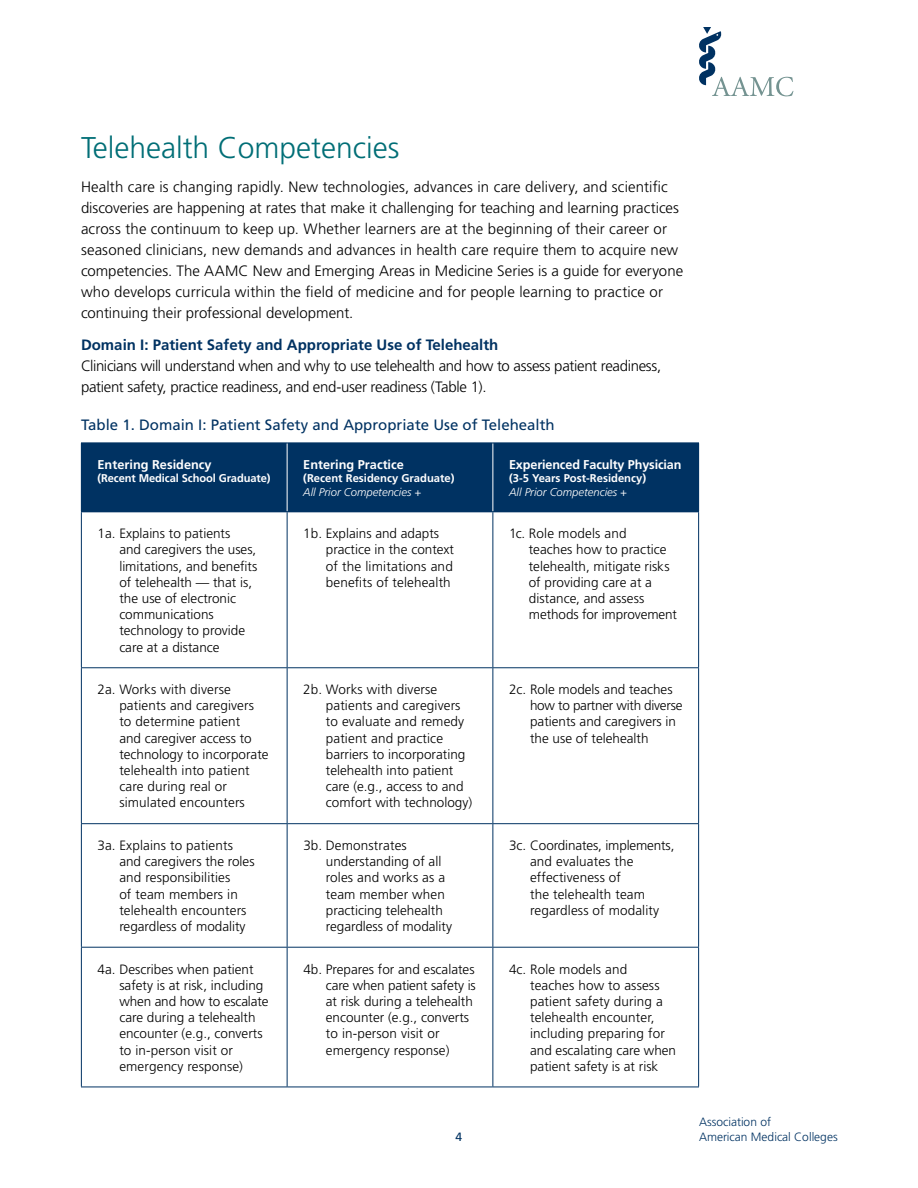
<style>
.page{position:relative;width:918px;height:1188px;background:#fff}
.page>*{position:absolute;margin:0;border:0;box-sizing:border-box;transform-origin:0 0}
.t1{font:300 30px "Frutiger";color:#006e76}
.t2{font:300 15px/21px "Frutiger";color:#000}
.t3{font:300 15px/21px "Frutiger";letter-spacing:-.02em;color:#000}
.t4{font:15px "Frutiger";color:#003262}
.t5{font:700 15px "Frutiger";color:#003262}
.t6{font:300 13.5px/16.2px "Frutiger";color:#000}
.t7{font:700 12.75px "Frutiger";color:#fff}
.t8{font:300 12px/14.4px "Frutiger";color:#003262}
.t9{font:12px "Frutiger";color:#003262}
.t10{font:700 11.25px "Frutiger";color:#fff}
.t11{font:italic 300 11.25px "Frutiger";color:#fff}
</style>
<div class="page">
<svg style="left:699px;top:27px;width:95px;height:69px"></svg>
<div style="left:81px;top:443px;width:206px;height:69px;background:#003262"></div>
<div style="left:287px;top:443px;width:206px;height:69px;background:#003262"></div>
<div style="left:493px;top:443px;width:206px;height:69px;background:#003262"></div>
<hr style="left:287px;top:948px;width:1px;height:139px;background:#003262">
<hr style="left:492px;top:948px;width:1px;height:139px;background:#003262">
<hr style="left:287px;top:443px;width:1px;height:68px;background:#fff">
<hr style="left:492px;top:443px;width:1px;height:68px;background:#fff">
<hr style="left:81px;top:947px;width:206px;height:1px;background:#003262">
<hr style="left:81px;top:948px;width:1px;height:139px;background:#003262">
<hr style="left:287px;top:947px;width:206px;height:1px;background:#003262">
<hr style="left:493px;top:947px;width:206px;height:1px;background:#003262">
<hr style="left:698px;top:948px;width:1px;height:139px;background:#003262">
<hr style="left:492px;top:512px;width:1px;height:155px;background:#003262">
<hr style="left:698px;top:512px;width:1px;height:155px;background:#003262">
<hr style="left:493px;top:667px;width:206px;height:1px;background:#003262">
<hr style="left:81px;top:442px;width:206px;height:1px;background:#003262">
<hr style="left:287px;top:442px;width:206px;height:1px;background:#003262">
<hr style="left:493px;top:442px;width:206px;height:1px;background:#003262">
<hr style="left:81px;top:512px;width:1px;height:155px;background:#003262">
<hr style="left:287px;top:512px;width:1px;height:155px;background:#003262">
<hr style="left:81px;top:668px;width:1px;height:155px;background:#003262">
<hr style="left:81px;top:667px;width:206px;height:1px;background:#003262">
<hr style="left:287px;top:667px;width:206px;height:1px;background:#003262">
<hr style="left:287px;top:668px;width:1px;height:155px;background:#003262">
<hr style="left:492px;top:668px;width:1px;height:155px;background:#003262">
<hr style="left:698px;top:668px;width:1px;height:155px;background:#003262">
<hr style="left:81px;top:824px;width:1px;height:123px;background:#003262">
<hr style="left:81px;top:823px;width:206px;height:1px;background:#003262">
<hr style="left:287px;top:823px;width:206px;height:1px;background:#003262">
<hr style="left:493px;top:823px;width:206px;height:1px;background:#003262">
<hr style="left:287px;top:824px;width:1px;height:123px;background:#003262">
<hr style="left:492px;top:824px;width:1px;height:123px;background:#003262">
<hr style="left:698px;top:824px;width:1px;height:123px;background:#003262">
<hr style="left:81px;top:1087px;width:206px;height:1px;background:#003262">
<hr style="left:287px;top:1087px;width:206px;height:1px;background:#003262">
<hr style="left:493px;top:1087px;width:206px;height:1px;background:#003262">
<h1 class="t1" style="left:81px;top:130px;width:320px">Telehealth Competencies</h1>
<p class="t2" style="left:81px;top:177px;width:604px">Health care is changing rapidly. New technologies, advances in care delivery, and scientifc discoveries are happening at rates that make it challenging for teaching and learning practices across the continuum to keep up. Whether learners are at the beginning of their career or seasoned clinicians, new demands and advances in health care require them to acquire new competencies. The AAMC New and Emerging Areas in Medicine Series is a guide for everyone who develops curricula within the feld of medicine and for people learning to practice or continuing their professional development.</p>
<p class="t5" style="left:81px;top:335px;width:419px">Domain I: Patient Safety and Appropriate Use of Telehealth</p>
<p class="t3" style="left:81px;top:355px;width:582px">Clinicians will understand when and why to use telehealth and how to assess patient readiness, patient safety, practice readiness, and end-user readiness (Table 1).</p>
<p class="t4" style="left:81px;top:416px;width:475px">Table 1. Domain I: Patient Safety and Appropriate Use of Telehealth</p>
<p class="t7" style="left:98px;top:457px;width:116px">Entering Residency</p>
<p class="t10" style="left:98px;top:472px;width:174px">(Recent Medical School Graduate)</p>
<p class="t7" style="left:509px;top:457px;width:174px">Experienced Faculty Physician</p>
<p class="t10" style="left:509px;top:472px;width:139px">(3-5 Years Post-Residency)</p>
<p class="t11" style="left:509px;top:485px;width:120px">All Prior Competencies +</p>
<p class="t7" style="left:303px;top:457px;width:102px">Entering Practice</p>
<p class="t10" style="left:303px;top:472px;width:153px">(Recent Residency Graduate)</p>
<p class="t11" style="left:303px;top:485px;width:120px">All Prior Competencies +</p>
<p class="t6" style="left:119px;top:526px;width:140px;text-indent:-22px">1a. Explains to patients<br>and caregivers the uses, limitations, and benefts of telehealth — that is, the use of electronic communications technology to provide care at a distance</p>
<p class="t6" style="left:326px;top:526px;width:130px;text-indent:-23px">1b. Explains and adapts practice in the context of the limitations and benefts of telehealth</p>
<p class="t6" style="left:529px;top:526px;width:150px;text-indent:-20px">1c. Role models and<br>teaches how to practice telehealth, mitigate risks of providing care at a distance, and assess methods for improvement</p>
<p class="t6" style="left:119px;top:682px;width:151px;text-indent:-22px">2a. Works with diverse patients and caregivers to determine patient<br>and caregiver access to technology to incorporate telehealth into patient care during real or simulated encounters</p>
<p class="t6" style="left:326px;top:682px;width:148px;text-indent:-23px">2b. Works with diverse patients and caregivers to evaluate and remedy patient and practice barriers to incorporating telehealth into patient care (e.g., access to and comfort with technology)</p>
<p class="t6" style="left:530px;top:682px;width:154px;text-indent:-21px">2c. Role models and teaches how to partner with diverse patients and caregivers in the use of telehealth</p>
<p class="t6" style="left:119px;top:837px;width:137px;text-indent:-22px">3a. Explains to patients and caregivers the roles and responsibilities<br>of team members in telehealth encounters regardless of modality</p>
<p class="t6" style="left:326px;top:837px;width:128px;text-indent:-23px">3b. Demonstrates understanding of all roles and works as a team member when practicing telehealth regardless of modality</p>
<p class="t6" style="left:530px;top:837px;width:146px;text-indent:-21px">3c. Coordinates, implements, and evaluates the effectiveness of<br>the telehealth team regardless of modality</p>
<p class="t6" style="left:119px;top:961px;width:151px;text-indent:-22px">4a. Describes when patient safety is at risk, including when and how to escalate care during a telehealth encounter (e.g., converts to in-person visit or emergency response)</p>
<p class="t6" style="left:326px;top:961px;width:151px;text-indent:-23px">4b. Prepares for and escalates care when patient safety is at risk during a telehealth encounter (e.g., converts to in-person visit or emergency response)</p>
<p class="t6" style="left:530px;top:961px;width:148px;text-indent:-21px">4c. Role models and<br>teaches how to assess patient safety during a telehealth encounter, including preparing for and escalating care when patient safety is at risk</p>
<p class="t9" style="left:456px;top:1130px;width:8px">4</p>
<p class="t8" style="left:699px;top:1115px;width:140px">Association of<br>American Medical Colleges</p>
</div>
